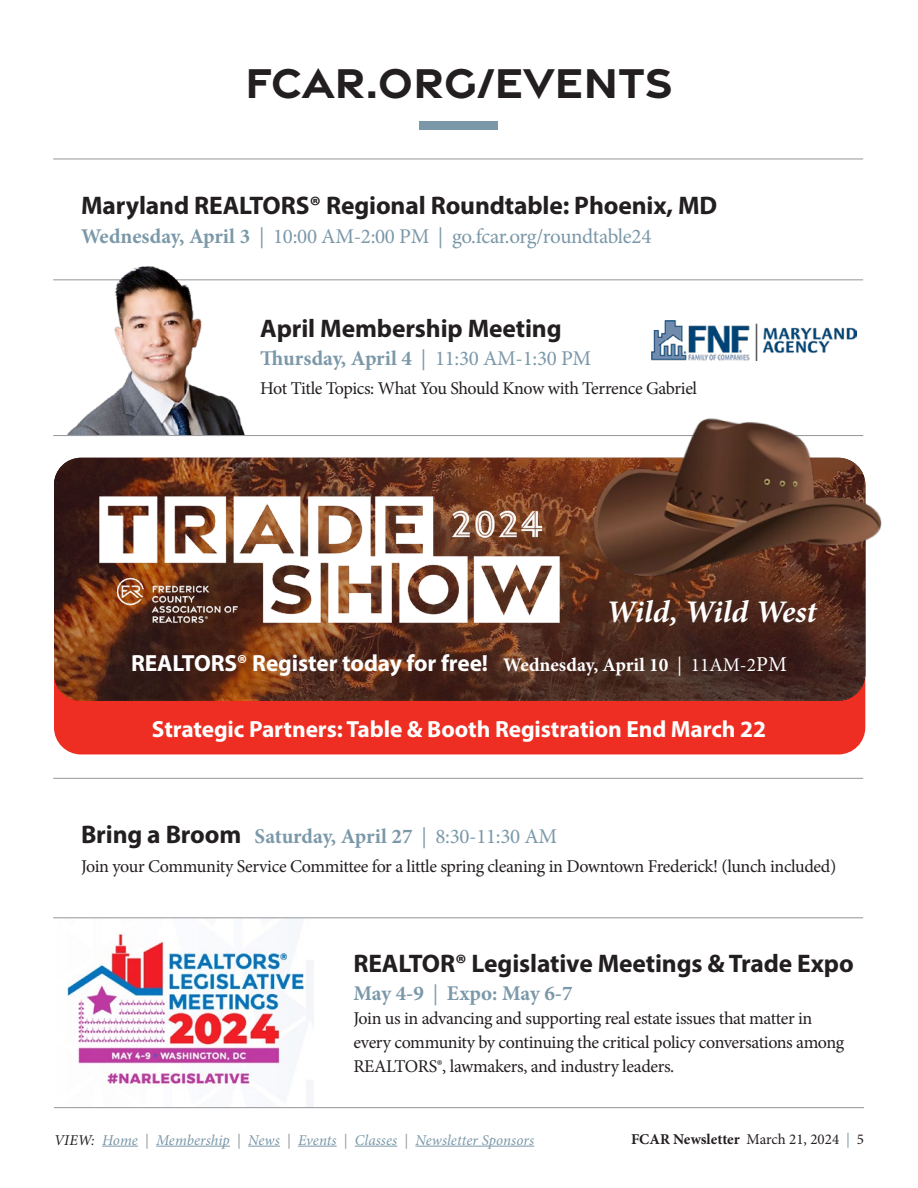
<style>
.page{position:relative;width:918px;height:1188px;background:#fff}
.page>*{position:absolute;margin:0;border:0;box-sizing:border-box;transform-origin:0 0}
.t1{font:700 45px "Gravesend Sans";color:#231f20}
.t2{font:italic 700 31.5px "Minion Pro";color:#fff}
.t3{font:700 25.5px "Myriad Pro";letter-spacing:-.005em;color:#231f20}
.t4{font:700 23.4px "Myriad Pro";letter-spacing:-.005em;color:#fff}
.t5{font:700 21px "Minion Pro";color:#7b98a9}
.t6{font:21px "Minion Pro";letter-spacing:-.015em;color:#7b98a9}
.t7{font:18px/24px "Minion Pro";letter-spacing:-.025em;color:#231f20}
.t8{font:italic 15px "Minion Pro";letter-spacing:.005em;color:#7b98a9}
.t9{font:700 15px "Minion Pro";color:#231f20}
.s1{font-weight:700}
.s2{font-weight:400}
.s3{font-family:"Minion Pro";font-size:19.35px}
.s4{font-family:"Minion Pro";font-weight:400;font-size:19.35px}
.s5{font-family:"Minion Pro";font-weight:400;font-size:21.15px}
.s6{font-family:"Myriad Pro";font-size:25.5px;color:#231f20}
.s7{color:#231f20}
.s8{color:#939598}
.s9{font-weight:400;color:#7b98a9}
</style>
<div class="page">
<hr style="left:54px;top:1107px;width:810px;height:1px;background:#939598">
<hr style="left:102px;top:1146px;width:36px;height:1px;background:#7b98a9">
<hr style="left:156px;top:1146px;width:74px;height:1px;background:#7b98a9">
<hr style="left:248px;top:1146px;width:32px;height:1px;background:#7b98a9">
<hr style="left:298px;top:1146px;width:39px;height:1px;background:#7b98a9">
<hr style="left:355px;top:1146px;width:42px;height:1px;background:#7b98a9">
<hr style="left:415px;top:1146px;width:119px;height:1px;background:#7b98a9">
<div style="left:54px;top:513px;width:811px;height:241px;background:#ee2e22;border-radius:27px"></div>
<hr style="left:53px;top:280px;width:810px;height:1px;background:#939598">
<img style="left:60px;top:266px;width:186px;height:169px">
<div style="left:420px;top:121px;width:78px;height:9px;background:#7b98a9"></div>
<hr style="left:53px;top:159px;width:810px;height:1px;background:#939598">
<hr style="left:53px;top:435px;width:810px;height:1px;background:#939598">
<hr style="left:53px;top:778px;width:810px;height:1px;background:#939598">
<svg style="left:54px;top:458px;width:811px;height:242px;background:#4e291b"></svg>
<img style="left:85px;top:458px;width:486px;height:195px">
<img style="left:584px;top:418px;width:298px;height:180px">
<img style="left:651px;top:320px;width:206px;height:41px">
<img style="left:67px;top:919px;width:247px;height:188px">
<hr style="left:53px;top:918px;width:810px;height:1px;background:#939598">
<h1 class="t1" style="left:245px;top:53px;width:429px">FCAR.ORG/EVENTS</h1>
<h3 class="t3" style="left:81px;top:189px;width:638px">Maryland REALTORS® Regional Roundtable: Phoenix, MD</h3>
<p class="t6" style="left:81px;top:222px;width:572px"><span class="s1">Wednesday, April 3</span> | 10:00 AM-2:00 PM | go.fcar.org/roundtable24</p>
<h3 class="t3" style="left:260px;top:312px;width:303px">April Membership Meeting</h3>
<p class="t5" style="left:260px;top:344px;width:332px">Thursday, April 4 <span class="s2">| 11:30 AM-1:30 PM</span></p>
<p class="t7" style="left:260px;top:376px;width:438px">Hot Title Topics: What You Should Know with Terrence Gabriel</p>
<h2 class="t2" style="left:606px;top:590px;width:212px">Wild, Wild West</h2>
<p class="t4" style="left:131px;top:647px;width:657px">REALTORS® Register today for free! <span class="s3">Wednesday, April 10</span> <span class="s4">| 11AM-2</span><span class="s5">PM</span></p>
<p class="t4" style="left:152px;top:714px;width:616px">Strategic Partners: Table &amp; Booth Registration End March 22</p>
<p class="t5" style="left:81px;top:822px;width:478px"><span class="s6">Bring a Broom</span> Saturday, April 27 <span class="s2">| 8:30-11:30 AM</span></p>
<p class="t7" style="left:81px;top:854px;width:757px">Join your Community Service Committee for a little spring cleaning in Downtown Frederick! (lunch included)</p>
<h3 class="t3" style="left:353px;top:947px;width:502px">REALTOR® Legislative Meetings &amp; Trade Expo</h3>
<p class="t5" style="left:353px;top:979px;width:221px">May 4-9 <span class="s2">|</span> Expo: May 6-7</p>
<p class="t7" style="left:353px;top:1007px;width:492px">Join us in advancing and supporting real estate issues that matter in every community by continuing the critical policy conversations among<br>REALTORS®, lawmakers, and industry leaders.</p>
<p class="t8" style="left:54px;top:1130px;width:482px"><span class="s7">VIEW:</span> Home <span class="s8">|</span> Membership <span class="s8">|</span> News <span class="s8">|</span> Events <span class="s8">|</span> Classes <span class="s8">|</span> Newsletter Sponsors</p>
<p class="t9" style="left:631px;top:1128px;width:234px">FCAR Newsletter <span class="s2">March 21, 2024</span> <span class="s9">|</span> <span class="s2">5</span></p>
</div>
